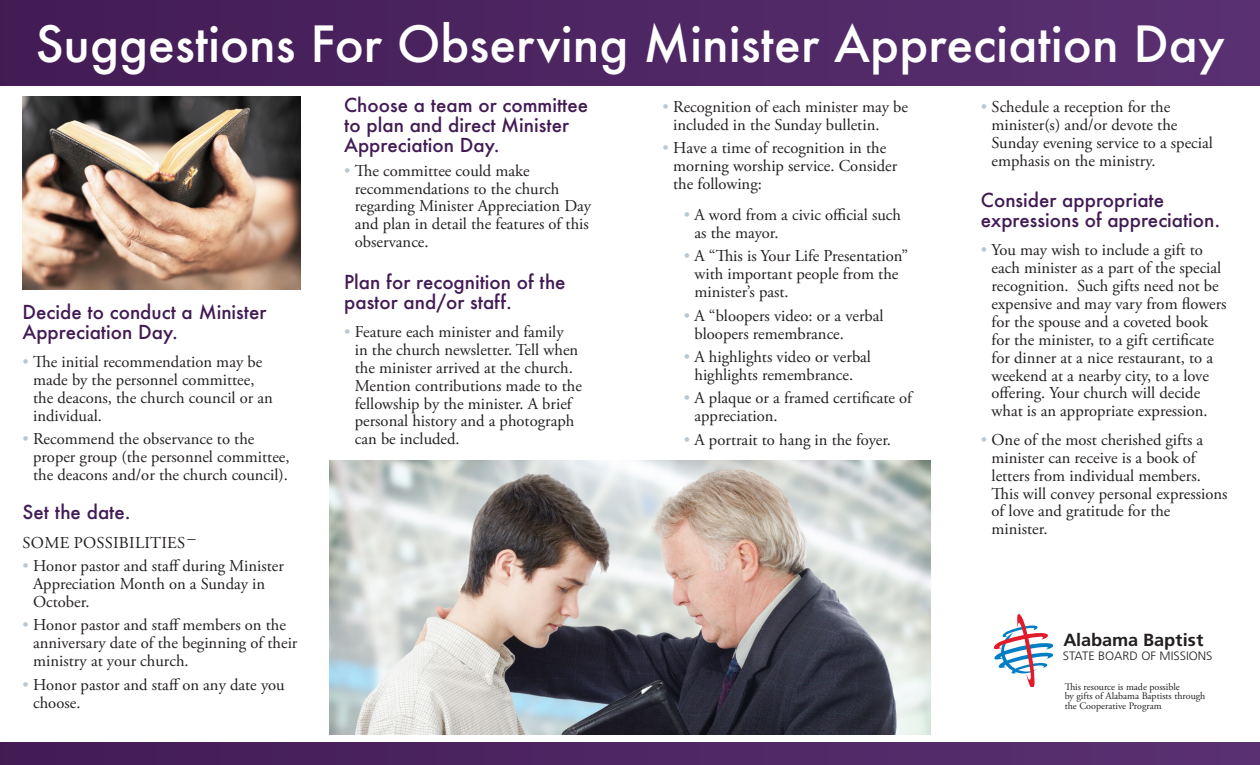
<style>
.page{position:relative;width:1260px;height:765px;background:#fff}
.page>*{position:absolute;margin:0;border:0;box-sizing:border-box;transform-origin:0 0}
.t1{font:500 48.5px "Futura";color:#fff}
.Paragraph_Style_2{font:500 18.75px/20px "Futura";color:#421b54}
.t2{font:700 17.5px "Frutiger";letter-spacing:-.01em;color:#231f20;scale:1.04 1}
.Paragraph_Style_3{font:16.62px/17.9px "Adobe Garamond Pro";color:#231f20}
.t3{font:300 12.12px "Frutiger";color:#231f20;scale:1.04 1}
.t4{font:10px/9.5px "Adobe Garamond Pro";color:#231f20}
.s1{color:#bac8d1}
</style>
<div class="page">
<div style="left:0;top:0;width:1260px;height:86px;background:linear-gradient(to right,#421c54,#593072)"></div>
<div style="left:0;top:742px;width:1260px;height:23px;background:linear-gradient(to right,#421c54,#593072)"></div>
<svg style="left:994px;top:614px;width:59px;height:73px"></svg>
<img style="left:329px;top:461px;width:602px;height:273px">
<img style="left:22px;top:96px;width:278px;height:194px">
<p class="t1" style="left:35px;top:11px;width:1191px">Suggestions For Observing Minister Appreciation Day</p>
<p class="Paragraph_Style_3" style="left:992px;top:98px;width:223px;text-indent:-11px"><span class="s1">•</span> Schedule a reception for the minister(s) and/or devote the<br>Sunday evening service to a special emphasis on the ministry.</p>
<p class="Paragraph_Style_2" style="left:981px;top:190px;width:241px">Consider appropriate expressions of appreciation.</p>
<p class="Paragraph_Style_3" style="left:992px;top:242px;width:237px;text-indent:-11px"><span class="s1">•</span> You may wish to include a gift to each minister as a part of the special recognition. Such gifts need not be expensive and may vary from flowers for the spouse and a coveted book for the minister, to a gift certificate for dinner at a nice restaurant, to a weekend at a nearby city, to a love offering. Your church will decide what is an appropriate expression.</p>
<p class="Paragraph_Style_3" style="left:992px;top:431px;width:237px;text-indent:-11px"><span class="s1">•</span> One of the most cherished gifts a minister can receive is a book of letters from individual members.<br>This will convey personal expressions of love and gratitude for the minister.</p>
<p class="Paragraph_Style_2" style="left:344px;top:95px;width:246px">Choose a team or committee to plan and direct Minister<br>Appreciation Day.</p>
<p class="Paragraph_Style_3" style="left:355px;top:162px;width:238px;text-indent:-11px"><span class="s1">•</span> The committee could make recommendations to the church regarding Minister Appreciation Day and plan in detail the features of this observance.</p>
<p class="Paragraph_Style_2" style="left:344px;top:271px;width:223px">Plan for recognition of the pastor and/or staff.</p>
<p class="Paragraph_Style_3" style="left:355px;top:323px;width:229px;text-indent:-11px"><span class="s1">•</span> Feature each minister and family<br>in the church newsletter. Tell when the minister arrived at the church.<br>Mention contributions made to the fellowship by the minister. A brief personal history and a photograph can be included.</p>
<p class="Paragraph_Style_3" style="left:673px;top:98px;width:236px;text-indent:-11px"><span class="s1">•</span> Recognition of each minister may be included in the Sunday bulletin.</p>
<p class="Paragraph_Style_3" style="left:673px;top:140px;width:225px;text-indent:-11px"><span class="s1">•</span> Have a time of recognition in the morning worship service. Consider the following:</p>
<p class="Paragraph_Style_3" style="left:695px;top:206px;width:208px;text-indent:-11px"><span class="s1">•</span> A word from a civic official such as the mayor.</p>
<p class="Paragraph_Style_3" style="left:695px;top:248px;width:215px;text-indent:-11px"><span class="s1">•</span> A “This is Your Life Presentation” with important people from the minister’s past.</p>
<p class="Paragraph_Style_3" style="left:695px;top:307px;width:191px;text-indent:-11px"><span class="s1">•</span> A “bloopers video: or a verbal bloopers remembrance.</p>
<p class="Paragraph_Style_3" style="left:684px;top:348px;width:189px;text-align:center"><span class="s1">•</span> A highlights video or verbal highlights remembrance.</p>
<p class="Paragraph_Style_3" style="left:695px;top:390px;width:219px;text-indent:-11px"><span class="s1">•</span> A plaque or a framed certificate of appreciation.</p>
<p class="Paragraph_Style_3" style="left:684px;top:431px;width:209px"><span class="s1">•</span> A portrait to hang in the foyer.</p>
<p class="Paragraph_Style_2" style="left:22px;top:301px;width:246px">Decide to conduct a Minister<br>Appreciation Day.</p>
<p class="Paragraph_Style_3" style="left:33px;top:353px;width:241px;text-indent:-11px"><span class="s1">•</span> The initial recommendation may be made by the personnel committee, the deacons, the church council or an individual.</p>
<p class="Paragraph_Style_3" style="left:33px;top:431px;width:258px;text-indent:-11px"><span class="s1">•</span> Recommend the observance to the proper group (the personnel committee, the deacons and/or the church council).</p>
<p class="Paragraph_Style_2" style="left:22px;top:502px;width:110px">Set the date.</p>
<p class="Paragraph_Style_3" style="left:23px;top:534px;width:175px">SOME POSSIBILITIES –</p>
<p class="Paragraph_Style_3" style="left:33px;top:558px;width:252px;text-indent:-11px"><span class="s1">•</span> Honor pastor and staff during Minister<br>Appreciation Month on a Sunday in<br>October.</p>
<p class="Paragraph_Style_3" style="left:33px;top:617px;width:266px;text-indent:-11px"><span class="s1">•</span> Honor pastor and staff members on the anniversary date of the beginning of their ministry at your church.</p>
<p class="Paragraph_Style_3" style="left:33px;top:676px;width:253px;text-indent:-11px"><span class="s1">•</span> Honor pastor and staff on any date you choose.</p>
<p class="t2" style="left:1064px;top:630px;width:136px">Alabama Baptist</p>
<p class="t3" style="left:1063px;top:649px;width:145px">STATE BOARD OF MISSIONS</p>
<p class="t4" style="left:1065px;top:682px;width:142px">This resource is made possible<br>by gifts of Alabama Baptists through the Cooperative Program</p>
</div>
